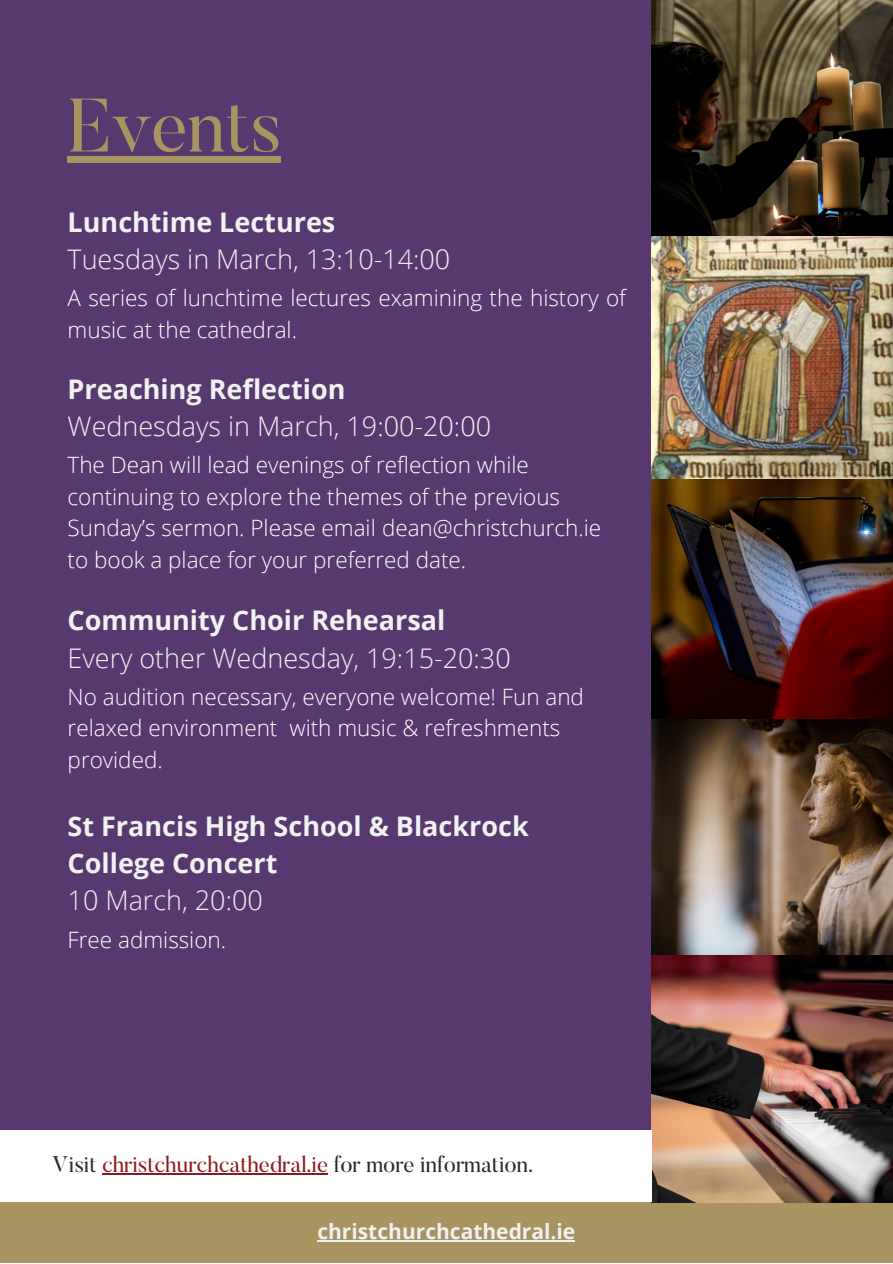
<style>
.page{position:relative;width:893px;height:1264px;background:#fff}
.page>*{position:absolute;margin:0;border:0;box-sizing:border-box;transform-origin:0 0}
.t1{font:75px "Butler";color:#a99461}
.t2{font:700 27px/37px "Open Sans";color:#f1f1f1}
.t3{font:300 27px "Open Sans";color:#f1f1f1}
.t4{font:300 22.5px/31.5px "Open Sans";color:#fff}
.t5{font:22.5px "Butler";color:#2c2b2b}
.t6{font:700 21px "Open Sans";color:#f1f1f1}
.s1{color:#8c191e}
</style>
<div class="page">
<div style="left:0;top:0;width:892px;height:1262px;background:#57396f"></div>
<img style="left:651px;top:241px;width:241px;height:714px">
<img style="left:651px;top:0;width:241px;height:241px">
<div style="left:0;top:1177px;width:892px;height:85px;background:#a99461"></div>
<img style="left:651px;top:955px;width:241px;height:246px">
<div style="left:0;top:1130px;width:651px;height:71px;background:#fff"></div>
<div style="left:68px;top:156px;width:213px;height:7px;background:#a99461"></div>
<hr style="left:317px;top:1240px;width:258px;height:1px;background:#f1f1f1">
<hr style="left:102px;top:1172px;width:226px;height:2px;background:#8c191e">
<h1 class="t1" style="left:68px;top:96px;width:215px">Events</h1>
<p class="t2" style="left:68px;top:203px;width:269px">Lunchtime Lectures</p>
<p class="t3" style="left:68px;top:240px;width:384px">Tuesdays in March, 13:10-14:00</p>
<p class="t4" style="left:68px;top:281px;width:560px">A series of lunchtime lectures examining the history of music at the cathedral.</p>
<p class="t2" style="left:68px;top:370px;width:279px">Preaching Reflection</p>
<p class="t3" style="left:68px;top:407px;width:425px">Wednesdays in March, 19:00-20:00</p>
<p class="t4" style="left:68px;top:449px;width:535px">The Dean will lead evenings of reflection while continuing to explore the themes of the previous Sunday’s sermon. Please email dean@christchurch.ie to book a place for your preferred date.</p>
<p class="t2" style="left:68px;top:601px;width:379px">Community Choir Rehearsal</p>
<p class="t3" style="left:68px;top:638px;width:444px">Every other Wednesday, 19:15-20:30</p>
<p class="t4" style="left:68px;top:680px;width:518px">No audition necessary, everyone welcome! Fun and relaxed environment with music &amp; refreshments provided.</p>
<p class="t2" style="left:68px;top:807px;width:462px">St Francis High School &amp; Blackrock<br>College Concert</p>
<p class="t3" style="left:68px;top:881px;width:197px">10 March, 20:00</p>
<p class="t4" style="left:68px;top:923px;width:160px">Free admission.</p>
<p class="t5" style="left:52px;top:1155px;width:482px">Visit <span class="s1">christchurchcathedral.ie</span> for more information.</p>
<p class="t6" style="left:317px;top:1216px;width:259px">christchurchcathedral.ie</p>
</div>
